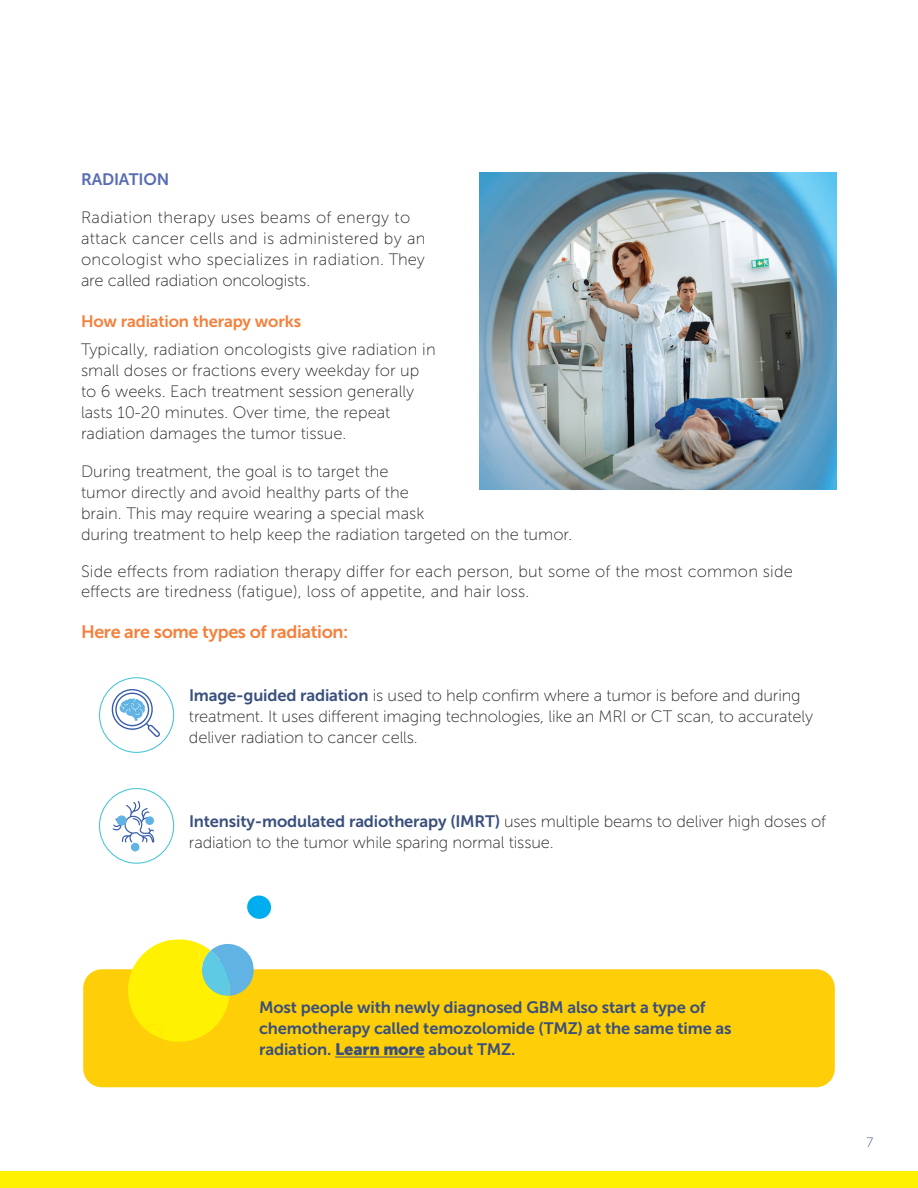
<style>
.page{position:relative;width:918px;height:1188px;background:#fff}
.page>*{position:absolute;margin:0;border:0;box-sizing:border-box;transform-origin:0 0}
.body_copy{font:18px "Museo Sans 700";letter-spacing:-.02em;color:#f4803b}
.body_copy-2{font:16.5px/21px "Museo Sans 100";color:#262626}
.body_copy-3{font:16.5px/21px "Museo Sans 100";letter-spacing:.02em;color:#262626}
.body_copy-4{font:16.5px/21px "Museo Sans 700";letter-spacing:-.01em;color:#394f7c}
.headline2{font:16.5px "Museo Sans 700";letter-spacing:-.01em;color:#f4803b}
.body_copy-5{font:16.5px "Museo Sans 700";letter-spacing:-.01em;color:#586cb4}
.t1{font:13.5px "Museo Sans 100";color:#394f7c}
.s1{font-family:"Museo Sans 700";color:#394f7c}
.s2{font-family:"Museo Sans 900"}
</style>
<div class="page">
<img style="left:480px;top:172px;width:357px;height:318px">
<svg style="left:99px;top:677px;width:75px;height:76px"></svg>
<svg style="left:99px;top:788px;width:75px;height:76px"></svg>
<div style="left:84px;top:970px;width:750px;height:117px;background:#fece08;border-radius:18px"></div>
<div style="left:83px;top:969px;width:752px;height:118px;border:2px solid #fece08;border-radius:18px"></div>
<hr style="left:335px;top:1057px;width:90px;height:1px;background:#394f7c">
<svg style="left:126px;top:939px;width:129px;height:103px"></svg>
<svg style="left:247px;top:895px;width:25px;height:24px"></svg>
<div style="left:0;top:1171px;width:918px;height:17px;background:#fff101"></div>
<p class="body_copy-5" style="left:81px;top:170px;width:90px">RADIATION</p>
<p class="body_copy-3" style="left:81px;top:207px;width:346px">Radiation therapy uses beams of energy to attack cancer cells and is administered by an oncologist who specializes in radiation. They are called radiation oncologists.</p>
<p class="headline2" style="left:81px;top:312px;width:222px">How radiation therapy works</p>
<p class="body_copy-2" style="left:81px;top:339px;width:356px">Typically, radiation oncologists give radiation in small doses or fractions every weekday for up to 6 weeks. Each treatment session generally lasts 10-20 minutes. Over time, the repeat radiation damages the tumor tissue.</p>
<p class="body_copy-2" style="left:81px;top:461px;width:345px">During treatment, the goal is to target the tumor directly and avoid healthy parts of the brain. This may require wearing a special mask</p>
<p class="body_copy-2" style="left:81px;top:524px;width:493px">during treatment to help keep the radiation targeted on the tumor.</p>
<p class="body_copy-2" style="left:81px;top:562px;width:713px;line-height:19.5px">Side effects from radiation therapy differ for each person, but some of the most common side effects are tiredness (fatigue), loss of appetite, and hair loss.</p>
<p class="body_copy" style="left:81px;top:622px;width:269px">Here are some types of radiation:</p>
<p class="body_copy-2" style="left:189px;top:685px;width:626px"><span class="s1">Image-guided radiation</span> is used to help confirm where a tumor is before and during treatment. It uses different imaging technologies, like an MRI or CT scan, to accurately deliver radiation to cancer cells.</p>
<p class="body_copy-2" style="left:189px;top:811px;width:639px"><span class="s1">Intensity-modulated radiotherapy (IMRT)</span> uses multiple beams to deliver high doses of radiation to the tumor while sparing normal tissue.</p>
<p class="body_copy-4" style="left:259px;top:997px;width:474px">Most people with newly diagnosed GBM also start a type of chemotherapy called temozolomide (TMZ) at the same time as radiation. <span class="s2">Learn more</span> about TMZ.</p>
<p class="t1" style="left:866px;top:1135px;width:8px">7</p>
</div>
